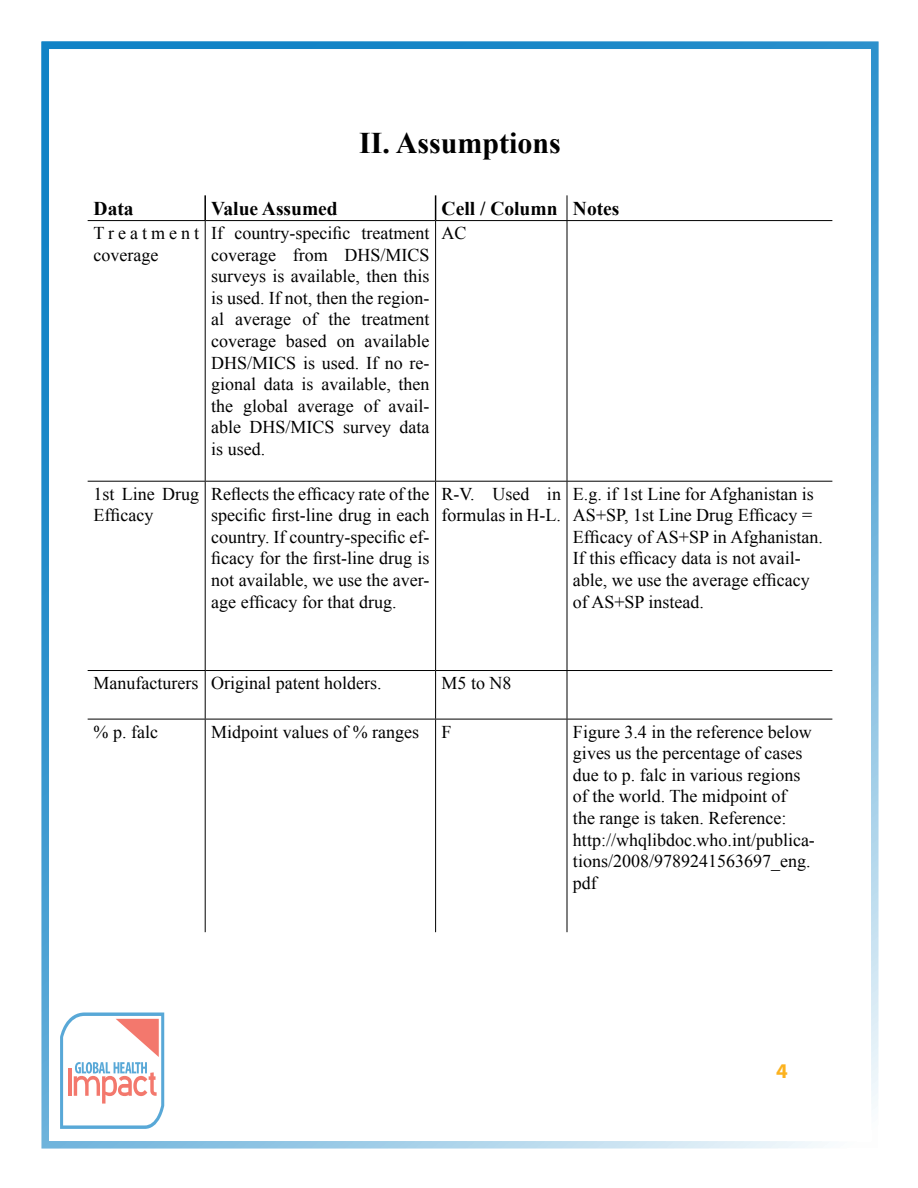
<style>
.page{position:relative;width:918px;height:1188px;background:#fff}
.page>*{position:absolute;margin:0;border:0;box-sizing:border-box;transform-origin:0 0}
.t1{font:700 30px "Times New Roman";color:#000}
.t2{font:700 21px "Myriad Pro";color:#fcb21e}
.t3{font:700 19.5px "Times New Roman";color:#000}
.t4{font:18px/21.6px "Times New Roman";color:#000}
.t5{font:18px/21.6px "Times New Roman";letter-spacing:.19em;color:#000}
</style>
<div class="page">
<div style="left:42px;top:42px;width:837px;height:1107px;border:8px solid #1183c6"></div>
<svg style="left:60px;top:1012px;width:104px;height:117px"></svg>
<hr style="left:204px;top:195px;width:2px;height:25px;background:#000">
<svg style="left:435px;top:195px;width:1px;height:25px"></svg>
<hr style="left:88px;top:220px;width:117px;height:1px;background:#000">
<hr style="left:205px;top:220px;width:231px;height:1px;background:#000">
<svg style="left:567px;top:195px;width:1px;height:25px"></svg>
<hr style="left:436px;top:220px;width:131px;height:1px;background:#000">
<hr style="left:567px;top:220px;width:265px;height:1px;background:#000">
<hr style="left:567px;top:221px;width:1px;height:260px;background:#000">
<hr style="left:567px;top:481px;width:265px;height:1px;background:#000">
<hr style="left:567px;top:482px;width:1px;height:188px;background:#000">
<hr style="left:567px;top:670px;width:265px;height:1px;background:#000">
<hr style="left:567px;top:671px;width:1px;height:48px;background:#000">
<hr style="left:567px;top:719px;width:265px;height:1px;background:#000">
<hr style="left:567px;top:719px;width:1px;height:213px;background:#000">
<hr style="left:205px;top:221px;width:1px;height:260px;background:#000">
<hr style="left:435px;top:221px;width:1px;height:260px;background:#000">
<hr style="left:88px;top:481px;width:117px;height:1px;background:#000">
<hr style="left:205px;top:481px;width:231px;height:1px;background:#000">
<hr style="left:205px;top:482px;width:1px;height:188px;background:#000">
<hr style="left:436px;top:481px;width:131px;height:1px;background:#000">
<hr style="left:435px;top:482px;width:1px;height:188px;background:#000">
<hr style="left:88px;top:670px;width:117px;height:1px;background:#000">
<hr style="left:205px;top:670px;width:231px;height:1px;background:#000">
<hr style="left:205px;top:671px;width:1px;height:48px;background:#000">
<hr style="left:436px;top:670px;width:131px;height:1px;background:#000">
<hr style="left:435px;top:671px;width:1px;height:48px;background:#000">
<hr style="left:88px;top:719px;width:117px;height:1px;background:#000">
<hr style="left:205px;top:719px;width:231px;height:1px;background:#000">
<hr style="left:205px;top:719px;width:1px;height:213px;background:#000">
<hr style="left:436px;top:719px;width:131px;height:1px;background:#000">
<hr style="left:435px;top:719px;width:1px;height:213px;background:#000">
<h1 class="t1" style="left:359px;top:123px;width:203px">II. Assumptions</h1>
<p class="t3" style="left:94px;top:195px;width:42px">Data</p>
<p class="t3" style="left:211px;top:195px;width:128px">Value Assumed</p>
<p class="t3" style="left:442px;top:195px;width:179px">Cell / Column Notes</p>
<p class="t5" style="left:94px;top:222px;width:107px">Treatment coverage</p>
<p class="t4" style="left:211px;top:222px;width:220px;text-align:justify">If country-specific treatment coverage from DHS/MICS surveys is available, then this is used. If not, then the region&shy;al average of the treatment coverage based on available DHS/MICS is used. If no re&shy;gional data is available, then the global average of avail&shy;able DHS/MICS survey data is used.</p>
<p class="t4" style="left:442px;top:222px;width:27px">AC</p>
<p class="t4" style="left:94px;top:483px;width:107px">1st Line Drug<br>Efficacy</p>
<p class="t4" style="left:211px;top:483px;width:220px;text-align:justify">Reflects the efficacy rate of the specific first-line drug in each country. If country-specific ef&shy;ficacy for the first-line drug is not available, we use the aver&shy;age efficacy for that drug.</p>
<p class="t4" style="left:442px;top:483px;width:121px">R-V. Used in formulas in H-L.</p>
<p class="t4" style="left:573px;top:483px;width:251px">E.g. if 1st Line for Afghanistan is<br>AS+SP, 1st Line Drug Efficacy =<br>Efficacy of AS+SP in Afghanistan.<br>If this efficacy data is not avail&shy;able, we use the average efficacy of AS+SP instead.</p>
<p class="t4" style="left:94px;top:672px;width:290px">Manufacturers Original patent holders.</p>
<p class="t4" style="left:442px;top:672px;width:72px">M5 to N8</p>
<p class="t4" style="left:94px;top:720px;width:66px">% p. falc</p>
<p class="t4" style="left:211px;top:720px;width:242px">Midpoint values of % ranges F</p>
<p class="t4" style="left:573px;top:720px;width:243px">Figure 3.4 in the reference below gives us the percentage of cases due to p. falc in various regions of the world. The midpoint of<br>the range is taken. Reference: http://whqlibdoc.who.int/publica&shy;tions/2008/9789241563697_eng. pdf</p>
<p class="t2" style="left:776px;top:1057px;width:13px">4</p>
</div>
